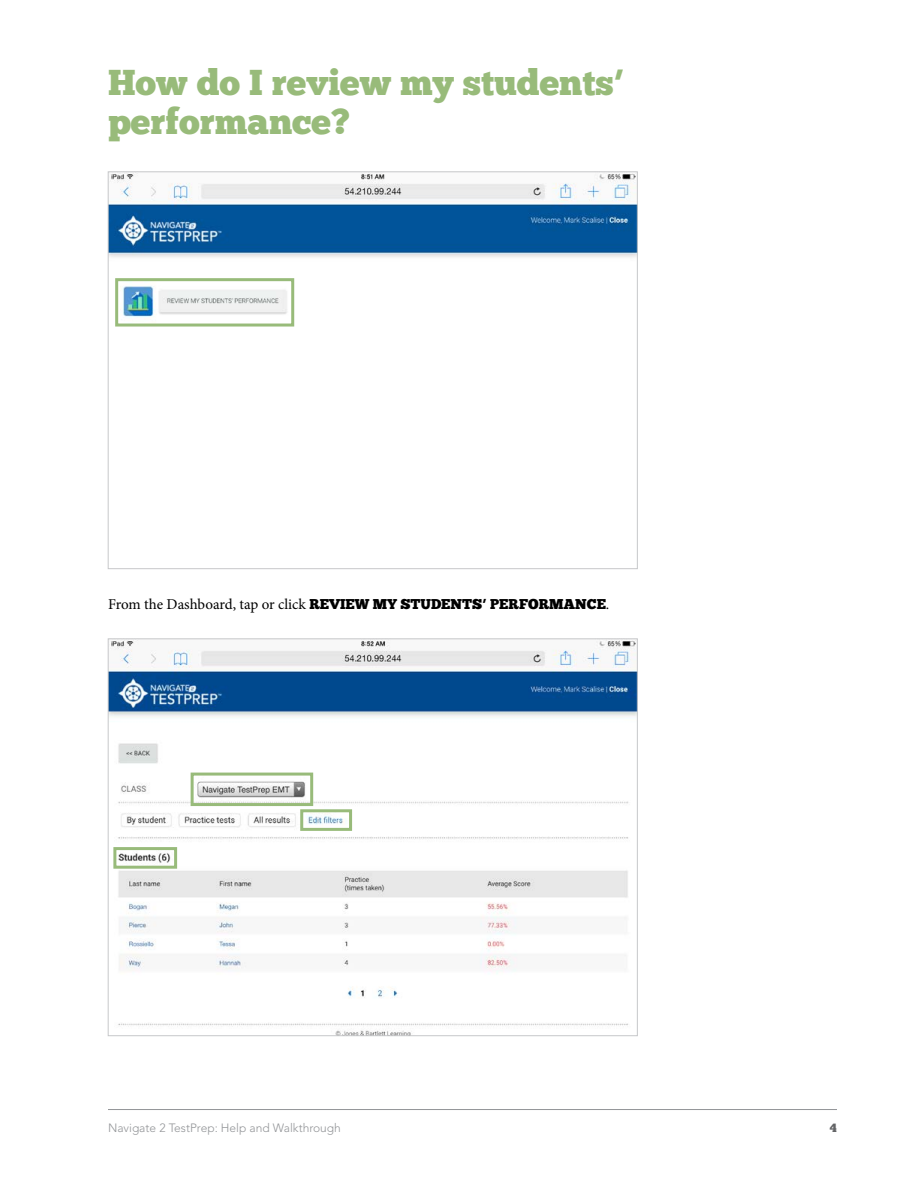
<style>
.page{position:relative;width:918px;height:1188px;background:#fff}
.page>*{position:absolute;margin:0;border:0;box-sizing:border-box;transform-origin:0 0}
.t1{font:36px/39px "Chunk Five";color:#98bb7a}
.t2{font:15px "Minion Pro";letter-spacing:-.005em;color:#000}
.t3{font:300 12px "Avenir LT Std";color:#939598}
.t4{font:12px "Chunk Five";color:#636466}
.s1{font-family:"Avenir LT Std";font-weight:900}
.s2{font-family:"Chunk Five";font-size:14.25px}
.s3{font-family:"Avenir LT Std";font-weight:900;font-size:14.25px}
</style>
<div class="page">
<hr style="left:108px;top:1109px;width:729px;height:1px;background:#939598">
<img style="left:110px;top:174px;width:526px;height:153px">
<div style="left:115px;top:278px;width:179px;height:49px;border:3px solid #98bb7a"></div>
<img style="left:110px;top:641px;width:526px;height:393px">
<div style="left:113px;top:847px;width:64px;height:22px;border:3px solid #98bb7a"></div>
<div style="left:300px;top:809px;width:52px;height:22px;border:3px solid #98bb7a"></div>
<div style="left:191px;top:773px;width:122px;height:33px;border:3px solid #98bb7a"></div>
<h1 class="t1" style="left:108px;top:65px;width:518px">How do I review my students<span class="s1">’ </span>performance?</h1>
<p class="t2" style="left:108px;top:595px;width:503px">From the Dashboard, tap or click <span class="s2">REVIEW MY STUDENTS</span><span class="s3">’</span> <span class="s2">PERFORMANCE</span>.</p>
<p class="t3" style="left:108px;top:1121px;width:234px">Navigate 2 TestPrep: Help and Walkthrough</p>
<p class="t4" style="left:830px;top:1122px;width:9px">4</p>
</div>
